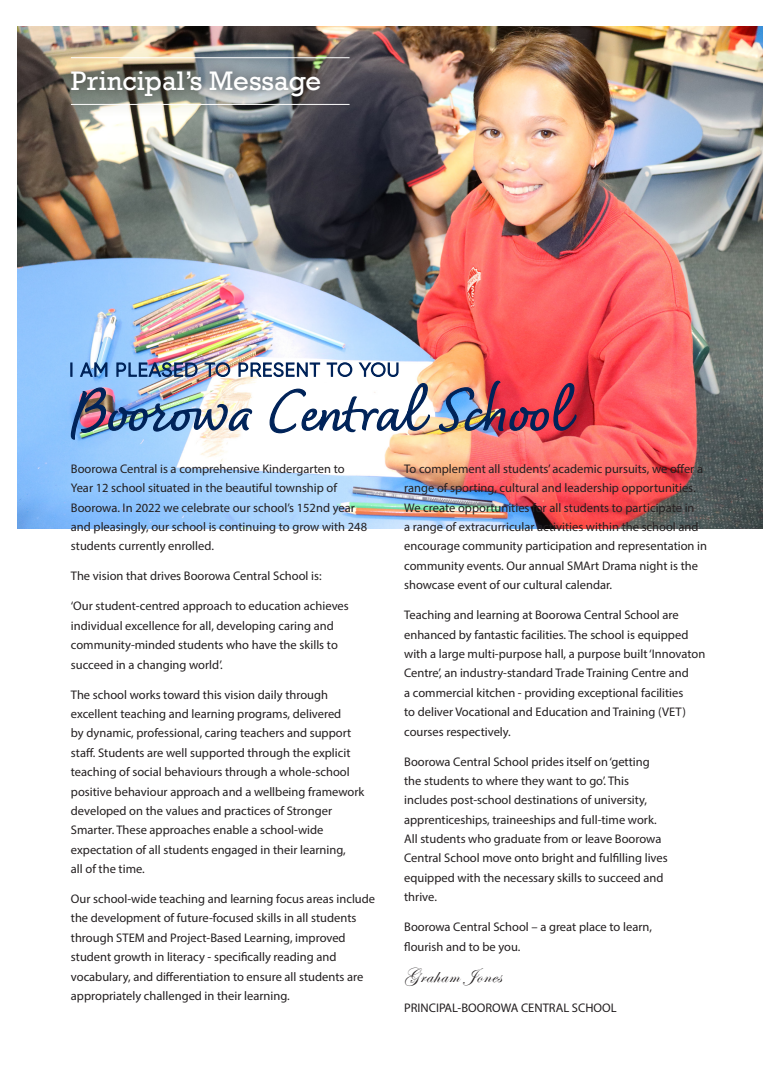
<style>
.page{position:relative;width:780px;height:1088px;background:#fff}
.page>*{position:absolute;margin:0;border:0;box-sizing:border-box;transform-origin:0 0}
.Heading_white_22pt{font:27.5px "Rockwell";color:#fff}
.Text_black{font:20px "Edwardian Script ITC";letter-spacing:.04em;color:#231f20}
.Text_black-2{font:12.5px/19.4px "Myriad Pro";color:#231f20}
</style>
<div class="page">
<img style="left:18px;top:26px;width:744px;height:503px">
<img style="left:70px;top:360px;width:507px;height:80px">
<div style="left:61px;top:46px;width:298px;height:71px;background:#231f20;opacity:.75"></div>
<hr style="left:71px;top:57px;width:278px;height:1px;background:#fff">
<hr style="left:71px;top:104px;width:278px;height:1px;background:#fff">
<p class="Heading_white_22pt" style="left:71px;top:65px;width:252px">Principal’s Message</p>
<p class="Text_black-2" style="left:71px;top:459px;width:298px">Boorowa Central is a comprehensive Kindergarten to Year 12 school situated in the beautiful township of Boorowa. In 2022 we celebrate our school’s 152nd year and pleasingly, our school is continuing to grow with 248 students currently enrolled.</p>
<p class="Text_black-2" style="left:71px;top:566px;width:252px">The vision that drives Boorowa Central School is:</p>
<p class="Text_black-2" style="left:71px;top:596px;width:279px">‘Our student-centred approach to education achieves individual excellence for all, developing caring and community-minded students who have the skills to succeed in a changing world’.</p>
<p class="Text_black-2" style="left:71px;top:684px;width:295px">The school works toward this vision daily through excellent teaching and learning programs, delivered<br>by dynamic, professional, caring teachers and support staff. Students are well supported through the explicit teaching of social behaviours through a whole-school positive behaviour approach and a wellbeing framework developed on the values and practices of Stronger Smarter. These approaches enable a school-wide expectation of all students engaged in their learning,<br>all of the time.</p>
<p class="Text_black-2" style="left:71px;top:889px;width:306px">Our school-wide teaching and learning focus areas include the development of future-focused skills in all students through STEM and Project-Based Learning, improved student growth in literacy - specifically reading and vocabulary, and differentiation to ensure all students are appropriately challenged in their learning.</p>
<p class="Text_black-2" style="left:404px;top:459px;width:304px">To complement all students’ academic pursuits, we offer a range of sporting, cultural and leadership opportunities.<br>We create opportunities for all students to participate in<br>a range of extracurricular activities within the school and encourage community participation and representation in community events. Our annual SMArt Drama night is the showcase event of our cultural calendar.</p>
<p class="Text_black-2" style="left:404px;top:605px;width:302px">Teaching and learning at Boorowa Central School are enhanced by fantastic facilities. The school is equipped with a large multi-purpose hall, a purpose built ‘Innovaton Centre’, an industry-standard Trade Training Centre and<br>a commercial kitchen - providing exceptional facilities<br>to deliver Vocational and Education and Training (VET) courses respectively.</p>
<p class="Text_black-2" style="left:404px;top:751px;width:265px">Boorowa Central School prides itself on ‘getting the students to where they want to go’. This includes post-school destinations of university, apprenticeships, traineeships and full-time work.<br>All students who graduate from or leave Boorowa Central School move onto bright and fulfilling lives equipped with the necessary skills to succeed and thrive.</p>
<p class="Text_black-2" style="left:404px;top:917px;width:249px;line-height:20px">Boorowa Central School – a great place to learn, flourish and to be you.</p>
<p class="Text_black" style="left:404px;top:965px;width:99px">Graham Jones</p>
<p class="Text_black-2" style="left:404px;top:998px;width:214px">PRINCIPAL-BOOROWA CENTRAL SCHOOL</p>
</div>
